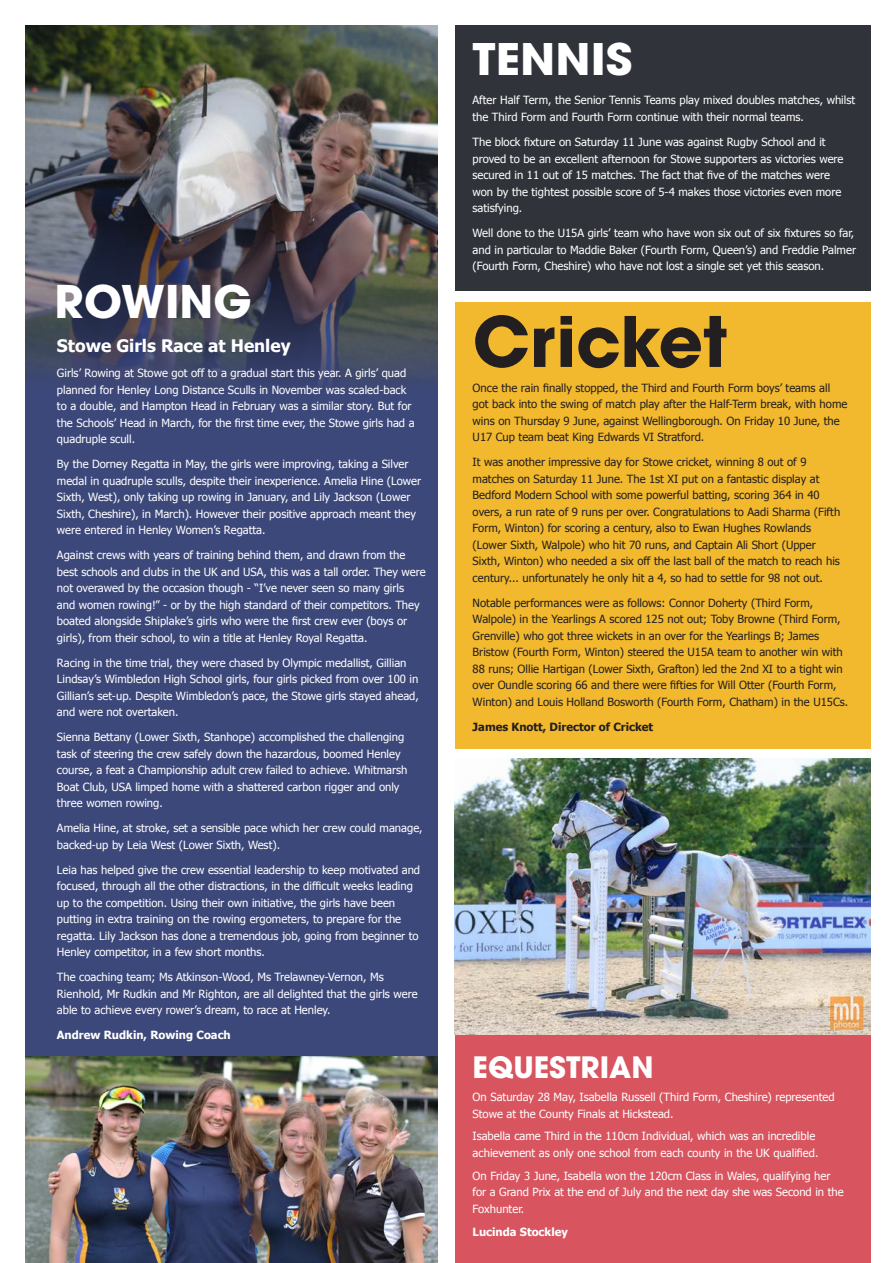
<style>
.page{position:relative;width:893px;height:1263px;background:#fff}
.page>*{position:absolute;margin:0;border:0;box-sizing:border-box;transform-origin:0 0}
.t1{font:700 68.85px "ITC Avant Garde Pro";color:#231f20}
.t2{font:700 44.7px "ITC Avant Garde Pro";color:#fff}
.t3{font:700 43.2px "ITC Avant Garde Pro";color:#fff;scale:1.08 1}
.t4{font:700 29.25px "ITC Avant Garde Pro";color:#fff}
.t5{font:700 17.25px "Tahoma";color:#fff}
.t6{font:11.25px/16.5px "Tahoma";color:#fff}
.t7{font:11.25px/16.5px "Tahoma";color:#231f20}
.t8{font:700 11.25px "Tahoma";color:#fff}
.t9{font:700 11.25px "Tahoma";color:#231f20}
</style>
<div class="page">
<div style="left:455px;top:26px;width:415px;height:265px;background:#31333a"></div>
<div style="left:455px;top:991px;width:415px;height:272px;background:#d8545f"></div>
<img style="left:454px;top:759px;width:416px;height:275px">
<div style="left:26px;top:26px;width:412px;height:1034px;background:#3c487a"></div>
<img style="left:26px;top:26px;width:412px;height:357px">
<div style="left:455px;top:302px;width:415px;height:447px;background:#f2b92e"></div>
<img style="left:26px;top:1056px;width:412px;height:207px">
<p class="t2" style="left:55px;top:272px;width:198px">ROWING</p>
<p class="t5" style="left:57px;top:334px;width:235px">Stowe Girls Race at Henley</p>
<p class="t6" style="left:57px;top:364px;width:359px">Girls’ Rowing at Stowe got off to a gradual start this year. A girls’ quad planned for Henley Long Distance Sculls in November was scaled-back to a double, and Hampton Head in February was a similar story. But for the Schools’ Head in March, for the first time ever, the Stowe girls had a quadruple scull.</p>
<p class="t6" style="left:57px;top:455px;width:366px">By the Dorney Regatta in May, the girls were improving, taking a Silver medal in quadruple sculls, despite their inexperience. Amelia Hine (Lower Sixth, West), only taking up rowing in January, and Lily Jackson (Lower Sixth, Cheshire), in March). However their positive approach meant they were entered in Henley Women’s Regatta.</p>
<p class="t6" style="left:57px;top:546px;width:370px">Against crews with years of training behind them, and drawn from the best schools and clubs in the UK and USA, this was a tall order. They were not overawed by the occasion though - “I’ve never seen so many girls<br>and women rowing!” - or by the high standard of their competitors. They boated alongside Shiplake’s girls who were the first crew ever (boys or girls), from their school, to win a title at Henley Royal Regatta.</p>
<p class="t6" style="left:57px;top:654px;width:363px">Racing in the time trial, they were chased by Olympic medallist, Gillian Lindsay’s Wimbledon High School girls, four girls picked from over 100 in Gillian’s set-up. Despite Wimbledon’s pace, the Stowe girls stayed ahead, and were not overtaken.</p>
<p class="t6" style="left:57px;top:728px;width:352px">Sienna Bettany (Lower Sixth, Stanhope) accomplished the challenging task of steering the crew safely down the hazardous, boomed Henley course, a feat a Championship adult crew failed to achieve. Whitmarsh Boat Club, USA limped home with a shattered carbon rigger and only three women rowing.</p>
<p class="t6" style="left:57px;top:819px;width:367px">Amelia Hine, at stroke, set a sensible pace which her crew could manage, backed-up by Leia West (Lower Sixth, West).</p>
<p class="t6" style="left:57px;top:861px;width:365px">Leia has helped give the crew essential leadership to keep motivated and focused, through all the other distractions, in the difficult weeks leading up to the competition. Using their own initiative, the girls have been putting in extra training on the rowing ergometers, to prepare for the regatta. Lily Jackson has done a tremendous job, going from beginner to Henley competitor, in a few short months.</p>
<p class="t6" style="left:57px;top:968px;width:362px">The coaching team; Ms Atkinson-Wood, Ms Trelawney-Vernon, Ms<br>Rienhold, Mr Rudkin and Mr Righton, are all delighted that the girls were able to achieve every rower’s dream, to race at Henley.</p>
<p class="t8" style="left:57px;top:1027px;width:175px">Andrew Rudkin, Rowing Coach</p>
<p class="t3" style="left:472px;top:30px;width:149px">TENNIS</p>
<p class="t6" style="left:472px;top:92px;width:384px">After Half Term, the Senior Tennis Teams play mixed doubles matches, whilst the Third Form and Fourth Form continue with their normal teams.</p>
<p class="t6" style="left:472px;top:133px;width:373px">The block fixture on Saturday 11 June was against Rugby School and it proved to be an excellent afternoon for Stowe supporters as victories were secured in 11 out of 15 matches. The fact that five of the matches were won by the tightest possible score of 5-4 makes those victories even more satisfying.</p>
<p class="t6" style="left:472px;top:224px;width:385px">Well done to the U15A girls’ team who have won six out of six fixtures so far, and in particular to Maddie Baker (Fourth Form, Queen’s) and Freddie Palmer (Fourth Form, Cheshire) who have not lost a single set yet this season.</p>
<p class="t1" style="left:473px;top:295px;width:256px">Cricket</p>
<p class="t7" style="left:473px;top:379px;width:376px">Once the rain finally stopped, the Third and Fourth Form boys’ teams all got back into the swing of match play after the Half-Term break, with home wins on Thursday 9 June, against Wellingborough. On Friday 10 June, the U17 Cup team beat King Edwards VI Stratford.</p>
<p class="t7" style="left:473px;top:453px;width:369px">It was another impressive day for Stowe cricket, winning 8 out of 9 matches on Saturday 11 June. The 1st XI put on a fantastic display at Bedford Modern School with some powerful batting, scoring 364 in 40 overs, a run rate of 9 runs per over. Congratulations to Aadi Sharma (Fifth Form, Winton) for scoring a century, also to Ewan Hughes Rowlands (Lower Sixth, Walpole) who hit 70 runs, and Captain Ali Short (Upper Sixth, Winton) who needed a six off the last ball of the match to reach his century... unfortunately he only hit a 4, so had to settle for 98 not out.</p>
<p class="t7" style="left:473px;top:594px;width:377px">Notable performances were as follows: Connor Doherty (Third Form, Walpole) in the Yearlings A scored 125 not out; Toby Browne (Third Form, Grenville) who got three wickets in an over for the Yearlings B; James Bristow (Fourth Form, Winton) steered the U15A team to another win with 88 runs; Ollie Hartigan (Lower Sixth, Grafton) led the 2nd XI to a tight win over Oundle scoring 66 and there were fifties for Will Otter (Fourth Form, Winton) and Louis Holland Bosworth (Fourth Form, Chatham) in the U15Cs.</p>
<p class="t9" style="left:473px;top:719px;width:182px">James Knott, Director of Cricket</p>
<p class="t4" style="left:473px;top:1048px;width:182px">EQUESTRIAN</p>
<p class="t6" style="left:473px;top:1088px;width:363px">On Saturday 28 May, Isabella Russell (Third Form, Cheshire) represented<br>Stowe at the County Finals at Hickstead.</p>
<p class="t6" style="left:473px;top:1127px;width:347px">Isabella came Third in the 110cm Individual, which was an incredible achievement as only one school from each county in the UK qualified.</p>
<p class="t6" style="left:473px;top:1167px;width:372px">On Friday 3 June, Isabella won the 120cm Class in Wales, qualifying her for a Grand Prix at the end of July and the next day she was Second in the<br>Foxhunter.</p>
<p class="t8" style="left:473px;top:1224px;width:97px">Lucinda Stockley</p>
</div>
